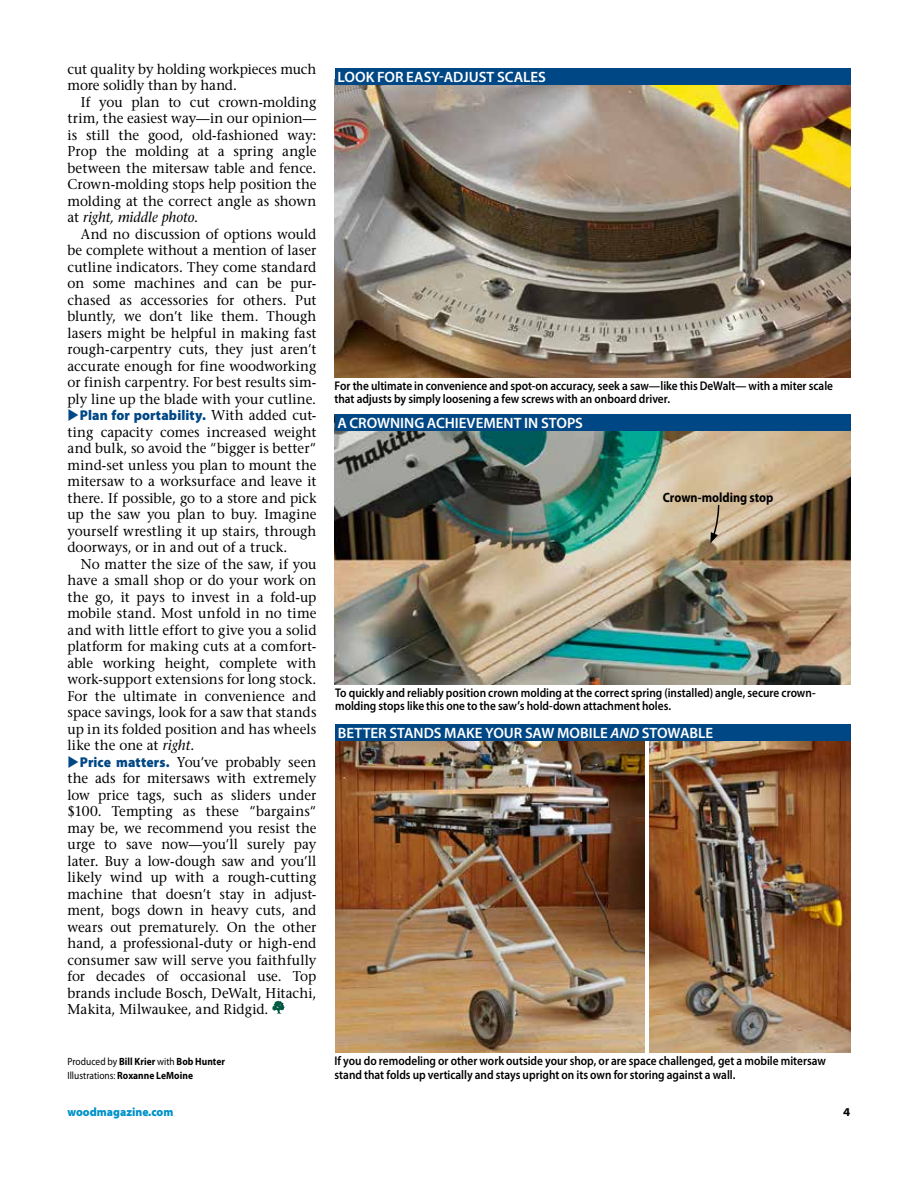
<style>
.page{position:relative;width:918px;height:1188px;background:#fff}
.page>*{position:absolute;margin:0;border:0;box-sizing:border-box;transform-origin:0 0}
.t1{font:600 15px "Myriad Pro";color:#fff}
.t2{font:500 14.25px/16.5px "Stone Serif Std";color:#000;text-align:justify;scale:.95 1}
.t3{font:900 14.25px "Myriad Pro";letter-spacing:.01em;color:#004785;scale:.95 1}
.t4{font:700 13.5px "Myriad Pro";color:#000;scale:.9 1}
.t5{font:600 12.6px/13.5px "Myriad Pro";color:#000;scale:.9 1}
.t6{font:900 semi-expanded 12px "Myriad Pro";color:#0092c8;scale:.9 1}
.t7{font:700 semi-expanded 12px "Myriad Pro";color:#000}
.t8{font:700 10.5px/13.5px "Myriad Pro";letter-spacing:.005em;color:#000;scale:.9 1}
.s1{font-style:italic}
.s2{font-family:"Avenir LT Std";font-weight:400}
.s3{font-family:"Stone Serif Std";font-weight:500;color:#000}
.s4{color:#004785}
.s5{font-family:"Myriad Pro";font-weight:900;color:#004785}
.s6{font-weight:400}
.s7{font-family:"Avenir LT Std";font-weight:800}
</style>
<div class="page">
<img style="left:335px;top:85px;width:515px;height:292px">
<div style="left:335px;top:68px;width:515px;height:17px;background:#004785"></div>
<img style="left:335px;top:740px;width:310px;height:312px">
<img style="left:649px;top:740px;width:201px;height:312px">
<div style="left:335px;top:724px;width:515px;height:16px;background:#004785"></div>
<svg style="left:272px;top:1001px;width:12px;height:13px"></svg>
<img style="left:335px;top:431px;width:515px;height:253px">
<div style="left:335px;top:414px;width:515px;height:17px;background:#004785"></div>
<svg style="left:710px;top:504px;width:10px;height:39px"></svg>
<p class="t2" style="left:68px;top:60px;width:264px">cut quality by holding workpieces much more solidly than by hand.</p>
<p class="t2" style="left:68px;top:93px;width:264px;text-indent:13px">If you plan to cut crown-molding trim, the easiest way—in our opinion— is still the good, old-fashioned way:<br>Prop the molding at a spring angle between the mitersaw table and fence.<br>Crown-molding stops help position the molding at the correct angle as shown at <span class="s1">right, middle photo</span>.</p>
<p class="t2" style="left:67px;top:225px;width:264px;text-indent:14px">And no discussion of options would be complete without a mention of laser cutline indicators. They come standard on some machines and can be pur&shy;chased as accessories for others. Put bluntly, we don<span class="s2">’</span>t like them. Though lasers might be helpful in making fast rough-carpentry cuts, they just aren<span class="s2">’</span>t accurate enough for fine woodworking or finish carpentry. For best results sim&shy;ply line up the blade with your cutline.</p>
<p class="t3" style="left:68px;top:406px;width:264px">◆Plan for portability. <span class="s3">With added cut-</span></p>
<p class="t2" style="left:68px;top:423px;width:264px">ting capacity comes increased weight and bulk, so avoid the <span class="s2">“</span>bigger is better<span class="s2">“ </span>mind-set unless you plan to mount the mitersaw to a worksurface and leave it there. If possible, go to a store and pick up the saw you plan to buy. Imagine yourself wrestling it up stairs, through doorways, or in and out of a truck.</p>
<p class="t2" style="left:68px;top:555px;width:264px;text-indent:13px">No matter the size of the saw, if you have a small shop or do your work on the go, it pays to invest in a fold-up mobile stand. Most unfold in no time and with little effort to give you a solid platform for making cuts at a comfort&shy;able working height, complete with work-support extensions for long stock.<br>For the ultimate in convenience and space savings, look for a saw that stands up in its folded position and has wheels like the one at <span class="s1">right</span>.</p>
<p class="t2" style="left:67px;top:753px;width:264px"><span class="s4">◆</span><span class="s5">Price matters.</span> You<span class="s2">’</span>ve probably seen the ads for mitersaws with extremely low price tags, such as sliders under $100. Tempting as these <span class="s2">“</span>bargains<span class="s2">“ </span>may be, we recommend you resist the urge to save now—you<span class="s2">’</span>ll surely pay later. Buy a low-dough saw and you<span class="s2">’</span>ll likely wind up with a rough-cutting machine that doesn<span class="s2">’</span>t stay in adjust&shy;ment, bogs down in heavy cuts, and wears out prematurely. On the other hand, a professional-duty or high-end consumer saw will serve you faithfully for decades of occasional use. Top brands include Bosch, DeWalt, Hitachi, Makita, Milwaukee, and Ridgid.</p>
<p class="t8" style="left:68px;top:1054px;width:177px"><span class="s6">Produced by</span> Bill Krier <span class="s6">with</span> Bob Hunter<br><span class="s6">Illustrations:</span> Roxanne LeMoine</p>
<p class="t1" style="left:337px;top:68px;width:210px">LOOK FOR EASY-ADJUST SCALES</p>
<p class="t5" style="left:335px;top:379px;width:555px">For the ultimate in convenience and spot-on accuracy, seek a saw—like this DeWalt— with a miter scale that adjusts by simply loosening a few screws with an onboard driver.</p>
<p class="t1" style="left:337px;top:414px;width:247px">A CROWNING ACHIEVEMENT IN STOPS</p>
<p class="t4" style="left:663px;top:489px;width:124px">Crown-molding stop</p>
<p class="t5" style="left:335px;top:685px;width:536px">To quickly and reliably position crown molding at the correct spring (installed) angle, secure crown&shy;molding stops like this one to the saw<span class="s7">’</span>s hold-down attachment holes.</p>
<p class="t1" style="left:338px;top:723px;width:377px">BETTER STANDS MAKE YOUR SAW MOBILE <span class="s1">AND</span> STOWABLE</p>
<p class="t5" style="left:335px;top:1054px;width:548px">If you do remodeling or other work outside your shop, or are space challenged, get a mobile mitersaw stand that folds up vertically and stays upright on its own for storing against a wall.</p>
<p class="t6" style="left:68px;top:1104px;width:119px">woodmagazine.com</p>
<p class="t7" style="left:843px;top:1104px;width:9px">4</p>
</div>
